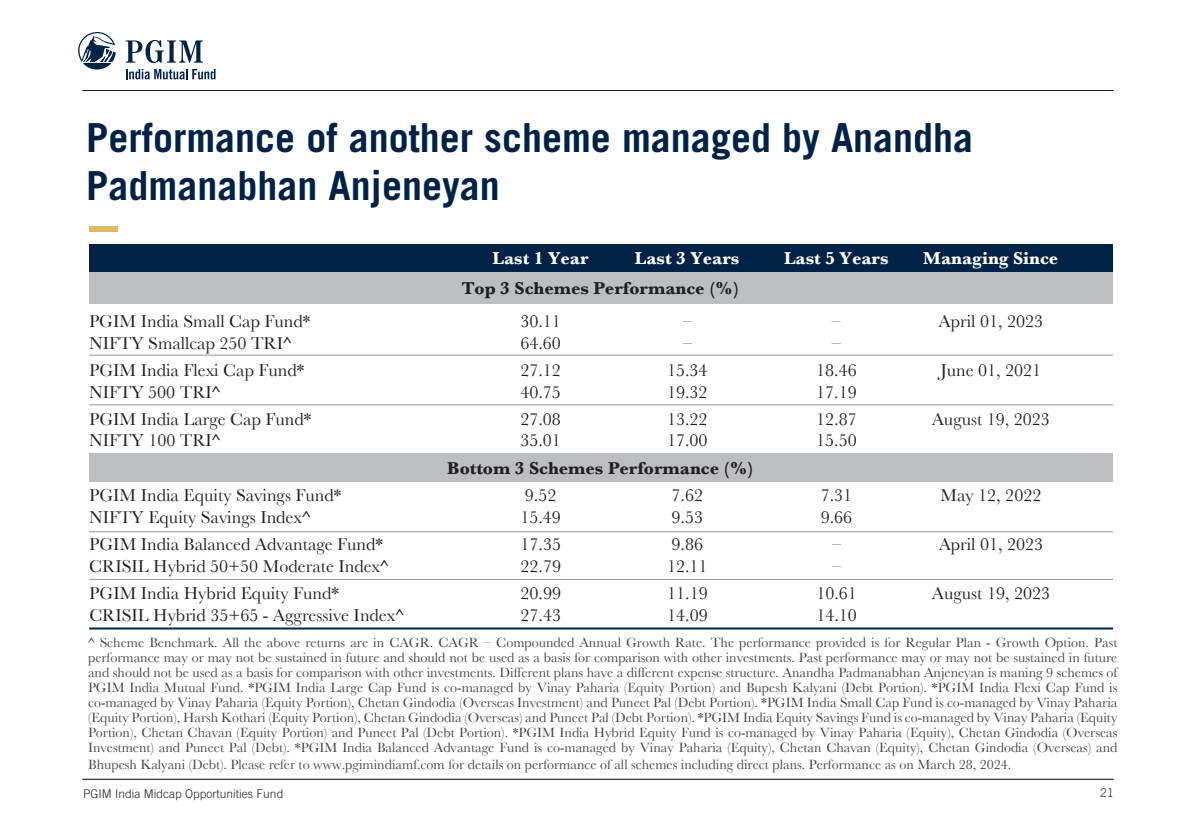
<style>
.page{position:relative;width:1191px;height:840px;background:#fff}
.page>*{position:absolute;margin:0;border:0;box-sizing:border-box;transform-origin:0 0}
.t1{font:700 40px/48px "Trade Gothic LT";color:#002247}
.t2{font:18px "Baskerville";color:#231f20}
.t3{font:700 18px "Baskerville";color:#231f20}
.t4{font:700 18px "Baskerville";color:#fff}
.t5{font:14px/15px "Baskerville";color:#434344;text-align:justify}
.t6{font:300 12px "Trade Gothic LT";color:#231f20}
</style>
<div class="page">
<hr style="left:82px;top:90px;width:1031px;height:1px;background:#0e2345">
<hr style="left:82px;top:778px;width:1031px;height:1px;background:#000">
<svg style="left:78px;top:32px;width:38px;height:37px"></svg>
<svg style="left:126px;top:40px;width:77px;height:23px"></svg>
<svg style="left:126px;top:69px;width:89px;height:10px"></svg>
<div style="left:89px;top:226px;width:29px;height:6px;background:#ddb968"></div>
<div style="left:89px;top:244px;width:1024px;height:28px;background:#002247"></div>
<div style="left:89px;top:272px;width:1024px;height:32px;background:#bcbec0"></div>
<div style="left:89px;top:453px;width:1024px;height:28px;background:#bcbec0"></div>
<hr style="left:89px;top:627px;width:1024px;height:2px;background:#002247">
<hr style="left:89px;top:354px;width:1024px;height:1px;background:#939598">
<hr style="left:89px;top:404px;width:1024px;height:1px;background:#939598">
<hr style="left:89px;top:531px;width:1024px;height:1px;background:#939598">
<hr style="left:89px;top:578px;width:1024px;height:1px;background:#939598">
<h1 class="t1" style="left:86px;top:113px;width:888px">Performance of another scheme managed by Anandha<br>Padmanabhan Anjeneyan</h1>
<p class="t4" style="left:492px;top:247px;width:98px">Last 1 Year</p>
<p class="t4" style="left:635px;top:247px;width:106px">Last 3 Years</p>
<p class="t4" style="left:784px;top:247px;width:106px">Last 5 Years</p>
<p class="t4" style="left:923px;top:247px;width:137px">Managing Since</p>
<p class="t3" style="left:462px;top:277px;width:279px">Top 3 Schemes Performance (%)</p>
<p class="t2" style="left:89px;top:310px;width:223px">PGIM India Small Cap Fund*</p>
<p class="t2" style="left:520px;top:310px;width:42px">30.11</p>
<p class="t2" style="left:683px;top:310px;width:10px">–</p>
<p class="t2" style="left:832px;top:310px;width:10px">–</p>
<p class="t2" style="left:938px;top:310px;width:106px">April 01, 2023</p>
<p class="t2" style="left:89px;top:332px;width:204px">NIFTY Smallcap 250 TRI^</p>
<p class="t2" style="left:520px;top:332px;width:42px">64.60</p>
<p class="t2" style="left:89px;top:359px;width:217px">PGIM India Flexi Cap Fund*</p>
<p class="t2" style="left:520px;top:359px;width:42px">27.12</p>
<p class="t2" style="left:667px;top:359px;width:42px">15.34</p>
<p class="t2" style="left:816px;top:359px;width:42px">18.46</p>
<p class="t2" style="left:940px;top:359px;width:102px">June 01, 2021</p>
<p class="t2" style="left:89px;top:381px;width:133px">NIFTY 500 TRI^</p>
<p class="t2" style="left:520px;top:381px;width:42px">40.75</p>
<p class="t2" style="left:667px;top:381px;width:42px">19.32</p>
<p class="t2" style="left:816px;top:381px;width:42px">17.19</p>
<p class="t2" style="left:89px;top:408px;width:224px">PGIM India Large Cap Fund*</p>
<p class="t2" style="left:520px;top:408px;width:42px">27.08</p>
<p class="t2" style="left:667px;top:408px;width:42px">13.22</p>
<p class="t2" style="left:816px;top:408px;width:42px">12.87</p>
<p class="t2" style="left:931px;top:408px;width:120px">August 19, 2023</p>
<p class="t2" style="left:89px;top:430px;width:133px">NIFTY 100 TRI^</p>
<p class="t2" style="left:520px;top:430px;width:42px">35.01</p>
<p class="t2" style="left:667px;top:430px;width:42px">17.00</p>
<p class="t2" style="left:816px;top:430px;width:42px">15.50</p>
<p class="t3" style="left:447px;top:457px;width:308px">Bottom 3 Schemes Performance (%)</p>
<p class="t2" style="left:89px;top:484px;width:254px">PGIM India Equity Savings Fund*</p>
<p class="t2" style="left:525px;top:484px;width:33px">9.52</p>
<p class="t2" style="left:671px;top:484px;width:33px">7.62</p>
<p class="t2" style="left:820px;top:484px;width:33px">7.31</p>
<p class="t2" style="left:940px;top:484px;width:102px">May 12, 2022</p>
<p class="t2" style="left:89px;top:506px;width:223px">NIFTY Equity Savings Index^</p>
<p class="t2" style="left:520px;top:506px;width:42px">15.49</p>
<p class="t2" style="left:671px;top:506px;width:33px">9.53</p>
<p class="t2" style="left:821px;top:506px;width:33px">9.66</p>
<p class="t2" style="left:89px;top:533px;width:295px">PGIM India Balanced Advantage Fund*</p>
<p class="t2" style="left:520px;top:533px;width:42px">17.35</p>
<p class="t2" style="left:671px;top:533px;width:33px">9.86</p>
<p class="t2" style="left:938px;top:533px;width:106px">April 01, 2023</p>
<p class="t2" style="left:89px;top:555px;width:301px">CRISIL Hybrid 50+50 Moderate Index^</p>
<p class="t2" style="left:520px;top:555px;width:42px">22.79</p>
<p class="t2" style="left:667px;top:555px;width:42px">12.11</p>
<p class="t2" style="left:89px;top:582px;width:251px">PGIM India Hybrid Equity Fund*</p>
<p class="t2" style="left:520px;top:582px;width:42px">20.99</p>
<p class="t2" style="left:667px;top:582px;width:42px">11.19</p>
<p class="t2" style="left:816px;top:582px;width:42px">10.61</p>
<p class="t2" style="left:932px;top:582px;width:120px">August 19, 2023</p>
<p class="t2" style="left:89px;top:603px;width:316px">CRISIL Hybrid 35+65 - Aggressive Index^</p>
<p class="t2" style="left:520px;top:603px;width:42px">27.43</p>
<p class="t2" style="left:667px;top:603px;width:42px">14.09</p>
<p class="t2" style="left:816px;top:603px;width:42px">14.10</p>
<p class="t5" style="left:88px;top:634px;width:1031px">^ Scheme Benchmark. All the above returns are in CAGR. CAGR – Compounded Annual Growth Rate. The performance provided is for Regular Plan - Growth Option. Past performance may or may not be sustained in future and should not be used as a basis for comparison with other investments. Past performance may or may not be sustained in future and should not be used as a basis for comparison with other investments. Different plans have a different expense structure. Anandha Padmanabhan Anjeneyan is maning 9 schemes of PGIM India Mutual Fund. *PGIM India Large Cap Fund is co-managed by Vinay Paharia (Equity Portion) and Bupesh Kalyani (Debt Portion). *PGIM India Flexi Cap Fund is co-managed by Vinay Paharia (Equity Portion), Chetan Gindodia (Overseas Investment) and Puneet Pal (Debt Portion). *PGIM India Small Cap Fund is co-managed by Vinay Paharia (Equity Portion), Harsh Kothari (Equity Portion), Chetan Gindodia (Overseas) and Puneet Pal (Debt Portion). *PGIM India Equity Savings Fund is co-managed by Vinay Paharia (Equity Portion), Chetan Chavan (Equity Portion) and Puneet Pal (Debt Portion). *PGIM India Hybrid Equity Fund is co-managed by Vinay Paharia (Equity), Chetan Gindodia (Overseas Investment) and Puneet Pal (Debt). *PGIM India Balanced Advantage Fund is co-managed by Vinay Paharia (Equity), Chetan Chavan (Equity), Chetan Gindodia (Overseas) and</p>
<p class="t5" style="left:88px;top:756px;width:925px">Bhupesh Kalyani (Debt). Please refer to www.pgimindiamf.com for details on performance of all schemes including direct plans. Performance as on March 28, 2024.</p>
<p class="t6" style="left:83px;top:786px;width:202px">PGIM India Midcap Opportunities Fund</p>
<p class="t6" style="left:1100px;top:784px;width:15px">21</p>
</div>
